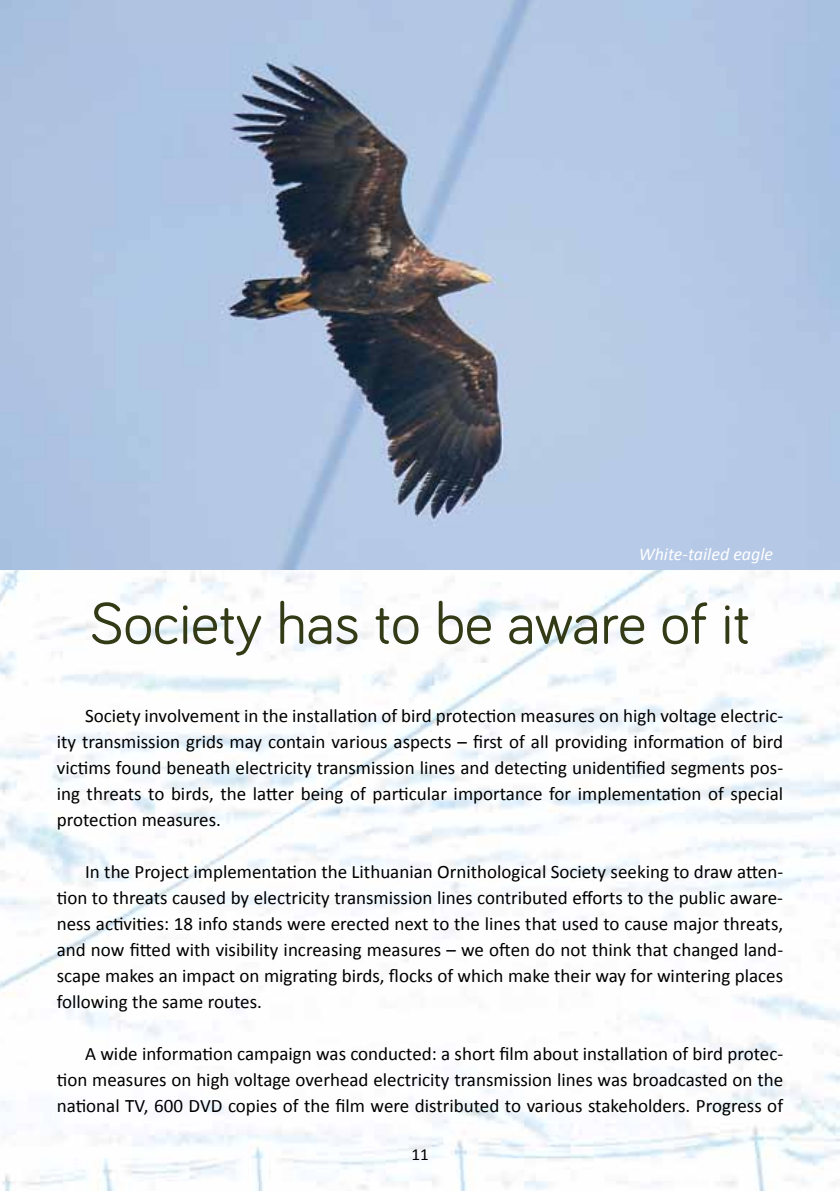
<style>
.page{position:relative;width:840px;height:1191px;background:#fff}
.page>*{position:absolute;margin:0;border:0;box-sizing:border-box;transform-origin:0 0}
.t1{font:60px "Bariol";color:#333b16}
.t2{font:19px/26px "Calibri";color:#000;text-align:justify}
.t3{font:italic 18px "Calibri";color:#fff}
.t4{font:17px "Calibri";color:#000}
</style>
<div class="page">
<img style="left:0;top:569px;width:839px;height:622px">
<img style="left:0;top:0;width:839px;height:569px">
<p class="t3" style="left:638px;top:542px;width:136px">White-tailed eagle</p>
<h1 class="t1" style="left:90px;top:583px;width:661px">Society has to be aware of it</h1>
<p class="t2" style="left:57px;top:702px;width:727px;text-indent:28px">Society involvement in the installation of bird protection measures on high voltage electric&shy;ity transmission grids may contain various aspects – first of all providing information of bird victims found beneath electricity transmission lines and detecting unidentified segments pos&shy;ing threats to birds, the latter being of particular importance for implementation of special protection measures.</p>
<p class="t2" style="left:57px;top:858px;width:727px;text-indent:28px">In the Project implementation the Lithuanian Ornithological Society seeking to draw atten&shy;tion to threats caused by electricity transmission lines contributed efforts to the public aware&shy;ness activities: 18 info stands were erected next to the lines that used to cause major threats, and now fitted with visibility increasing measures – we often do not think that changed land&shy;scape makes an impact on migrating birds, flocks of which make their way for wintering places following the same routes.</p>
<p class="t2" style="left:57px;top:1040px;width:727px;text-indent:28px">A wide information campaign was conducted: a short film about installation of bird protec&shy;tion measures on high voltage overhead electricity transmission lines was broadcasted on the national TV, 600 DVD copies of the film were distributed to various stakeholders. Progress of</p>
<p class="t4" style="left:411px;top:1143px;width:19px">11</p>
<p class="t4" style="left:411px;top:1147px;width:19px">11</p>
</div>
